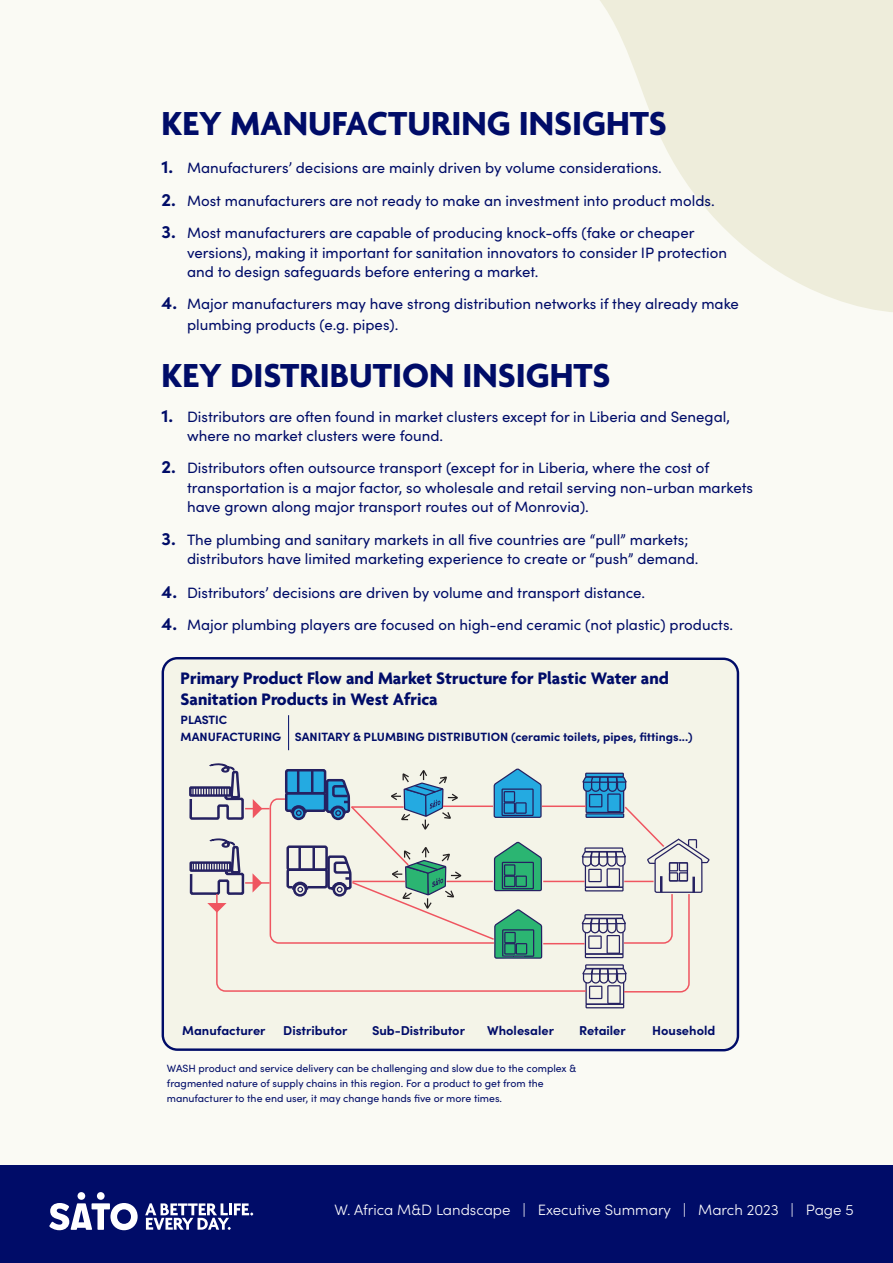
<style>
.page{position:relative;width:893px;height:1263px;background:#fafaf4}
.page>*{position:absolute;margin:0;border:0;box-sizing:border-box;transform-origin:0 0}
.t1{font:700 36px "Agenda";color:#000c68}
.t2{font:700 18px/21px "Agenda";color:#000c68}
.Text_16{font:15px/19.5px "Sofia Pro";color:#000c68}
.Text_16-2{font:300 15px "Sofia Pro";color:#fff}
.Text_16-3{font:700 12.9px "Sofia Pro";color:#000c68}
.Text_16-4{font:700 12px "Sofia Pro";color:#000c68}
.Text_16-5{font:10.5px/15px "Sofia Pro";color:#000c68}
.s1{font-weight:700;font-size:18px}
</style>
<div class="page">
<svg style="left:600px;top:0;width:293px;height:312px;fill:#eeeddb"></svg>
<svg style="left:161px;top:657px;width:579px;height:395px"></svg>
<hr style="left:288px;top:715px;width:1px;height:35px;background:#000c68">
<svg style="left:188px;top:756px;width:523px;height:259px"></svg>
<div style="left:0;top:1165px;width:893px;height:98px;background:#000c68"></div>
<svg style="left:145px;top:1203px;width:108px;height:27px"></svg>
<div style="left:97px;top:1192px;width:8px;height:8px;background:#fff;border-radius:50%"></div>
<div style="left:78px;top:1192px;width:7px;height:8px;background:#fff;border-radius:50%"></div>
<svg style="left:49px;top:1203px;width:89px;height:27px"></svg>
<p class="t1" style="left:162px;top:104px;width:507px">KEY MANUFACTURING INSIGHTS</p>
<p class="Text_16" style="left:162px;top:157px;width:502px"><span class="s1">1.</span> Manufacturers’ decisions are mainly driven by volume considerations.</p>
<p class="Text_16" style="left:162px;top:190px;width:555px"><span class="s1">2.</span> Most manufacturers are not ready to make an investment into product molds.</p>
<p class="Text_16" style="left:187px;top:222px;width:542px;text-indent:-26px"><span class="s1">3.</span> Most manufacturers are capable of producing knock-offs (fake or cheaper versions), making it important for sanitation innovators to consider IP protection and to design safeguards before entering a market.</p>
<p class="Text_16" style="left:187px;top:293px;width:553px;line-height:21px;text-indent:-26px"><span class="s1">4.</span> Major manufacturers may have strong distribution networks if they already make plumbing products (e.g. pipes).</p>
<p class="t1" style="left:162px;top:356px;width:450px">KEY DISTRIBUTION INSIGHTS</p>
<p class="Text_16" style="left:187px;top:406px;width:544px;text-indent:-26px"><span class="s1">1.</span> Distributors are often found in market clusters except for in Liberia and Senegal, where no market clusters were found.</p>
<p class="Text_16" style="left:187px;top:457px;width:567px;text-indent:-26px"><span class="s1">2.</span> Distributors often outsource transport (except for in Liberia, where the cost of transportation is a major factor, so wholesale and retail serving non-urban markets have grown along major transport routes out of Monrovia).</p>
<p class="Text_16" style="left:187px;top:529px;width:513px;text-indent:-26px"><span class="s1">3.</span> The plumbing and sanitary markets in all five countries are “pull” markets; distributors have limited marketing experience to create or “push” demand.</p>
<p class="Text_16" style="left:162px;top:582px;width:485px"><span class="s1">4.</span> Distributors’ decisions are driven by volume and transport distance.</p>
<p class="Text_16" style="left:162px;top:614px;width:573px"><span class="s1">4.</span> Major plumbing players are focused on high-end ceramic (not plastic) products.</p>
<p class="t2" style="left:181px;top:669px;width:490px">Primary Product Flow and Market Structure for Plastic Water and<br>Sanitation Products in West Africa</p>
<p class="Text_16-4" style="left:181px;top:710px;width:48px">PLASTIC</p>
<p class="Text_16-4" style="left:181px;top:728px;width:102px">MANUFACTURING</p>
<p class="Text_16-4" style="left:295px;top:728px;width:399px">SANITARY &amp; PLUMBING DISTRIBUTION (ceramic toilets, pipes, fittings...)</p>
<p class="Text_16-3" style="left:182px;top:1020px;width:85px">Manufacturer</p>
<p class="Text_16-3" style="left:283px;top:1020px;width:66px">Distributor</p>
<p class="Text_16-3" style="left:372px;top:1020px;width:94px">Sub-Distributor</p>
<p class="Text_16-3" style="left:487px;top:1020px;width:68px">Wholesaler</p>
<p class="Text_16-3" style="left:579px;top:1020px;width:48px">Retailer</p>
<p class="Text_16-3" style="left:652px;top:1020px;width:64px">Household</p>
<p class="Text_16-5" style="left:167px;top:1060px;width:411px">WASH product and service delivery can be challenging and slow due to the complex &amp; fragmented nature of supply chains in this region. For a product to get from the manufacturer to the end user, it may change hands five or more times.</p>
<p class="Text_16-2" style="left:334px;top:1199px;width:521px">W. Africa M&amp;D Landscape | Executive Summary | March 2023 | Page 5</p>
</div>
